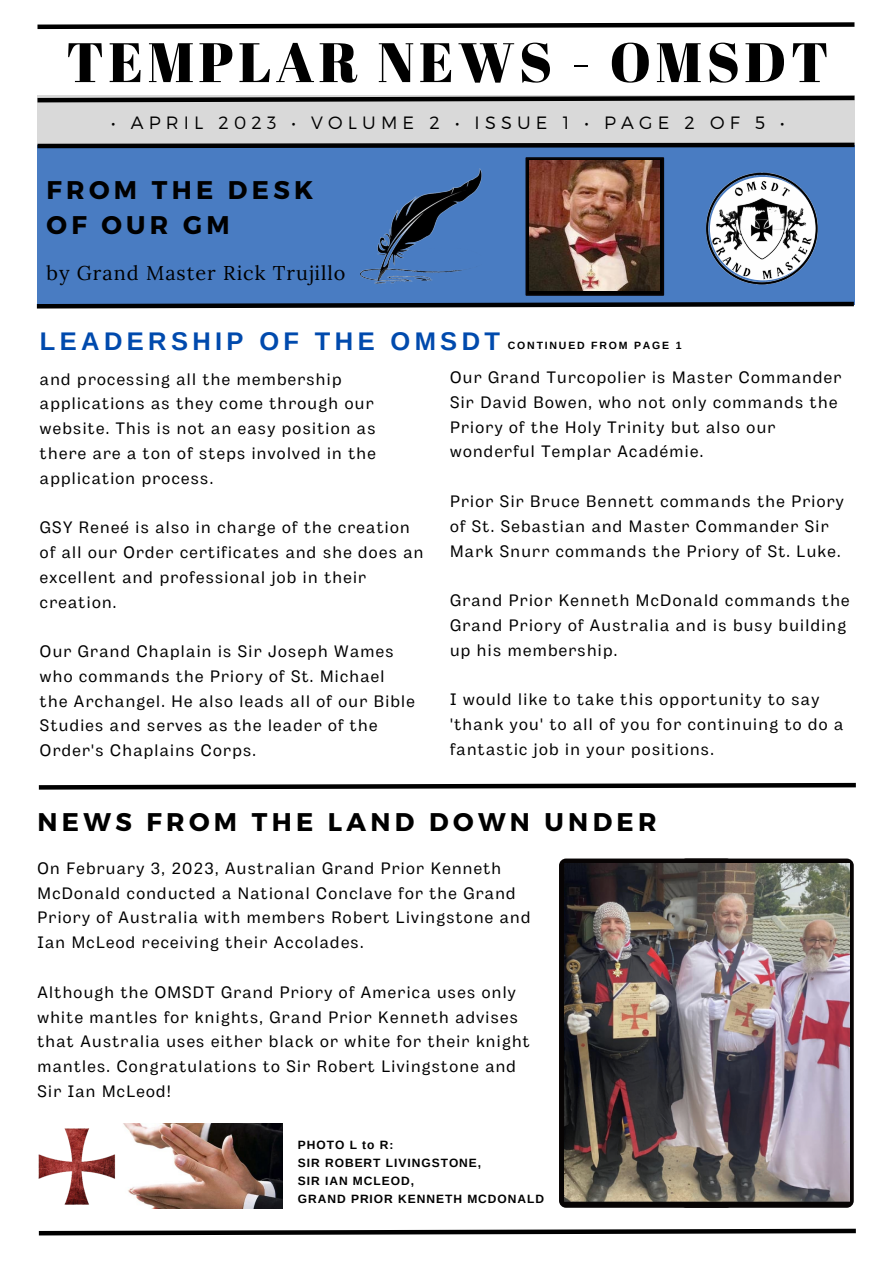
<style>
.page{position:relative;width:894px;height:1264px;background:#fff}
.page>*{position:absolute;margin:0;border:0;box-sizing:border-box;transform-origin:0 0}
.t1{font:55.5px "Abril Fatface";letter-spacing:.08em;color:#000}
.t2{font:700 25.5px/35px "Montserrat";letter-spacing:.17em;color:#000}
.t3{font:700 25.5px "Arimo";letter-spacing:.17em;color:#004aad}
.t4{font:19.8px "Lora";letter-spacing:.05em;color:#000}
.t5{font:300 17.85px "Montserrat";letter-spacing:.29em;color:#000}
.t6{font:16.5px/24.8px "Body Grotesque";letter-spacing:.08em;color:#000}
.t7{font:700 12px/18px "Arimo";letter-spacing:.08em;color:#000}
.t8{font:700 10.5px "Arimo";letter-spacing:.17em;color:#000}
</style>
<div class="page">
<div style="left:37px;top:145px;width:817px;height:159px;background:#497cc2"></div>
<svg style="left:37px;top:22px;width:818px;height:8px"></svg>
<svg style="left:38px;top:1228px;width:818px;height:8px"></svg>
<svg style="left:38px;top:782px;width:818px;height:8px"></svg>
<svg style="left:679px;top:858px;width:174px;height:349px;background:#2a2627"></svg>
<div style="left:559px;top:858px;width:174px;height:349px;background:#070404;border-radius:7px"></div>
<img style="left:564px;top:863px;width:285px;height:337px">
<img style="left:123px;top:1123px;width:160px;height:85px">
<img style="left:38px;top:1128px;width:78px;height:77px">
<div style="left:37px;top:96px;width:817px;height:49px;background:#d9d9d9"></div>
<svg style="left:37px;top:140px;width:818px;height:10px"></svg>
<svg style="left:36px;top:157px;width:819px;height:152px"></svg>
<svg style="left:37px;top:95px;width:818px;height:10px"></svg>
<h1 class="t1" style="left:66px;top:23px;width:763px">TEMPLAR NEWS - OMSDT</h1>
<p class="t5" style="left:111px;top:111px;width:674px">• APRIL 2023 • VOLUME 2 • ISSUE 1 • PAGE 2 OF 5 •</p>
<h2 class="t2" style="left:46px;top:171px;width:268px">FROM THE DESK<br>OF OUR GM</h2>
<p class="t4" style="left:46px;top:260px;width:300px">by Grand Master Rick Trujillo</p>
<h2 class="t3" style="left:40px;top:327px;width:461px">LEADERSHIP OF THE OMSDT</h2>
<p class="t8" style="left:508px;top:340px;width:175px">CONTINUED FROM PAGE 1</p>
<p class="t6" style="left:40px;top:368px;width:337px">and processing all the membership applications as they come through our website. This is not an easy position as there are a ton of steps involved in the application process.</p>
<p class="t6" style="left:40px;top:516px;width:385px">GSY Reneé is also in charge of the creation of all our Order certificates and she does an excellent and professional job in their creation.</p>
<p class="t6" style="left:40px;top:640px;width:376px">Our Grand Chaplain is Sir Joseph Wames who commands the Priory of St. Michael the Archangel. He also leads all of our Bible Studies and serves as the leader of the Order's Chaplains Corps.</p>
<p class="t6" style="left:450px;top:366px;width:392px">Our Grand Turcopolier is Master Commander Sir David Bowen, who not only commands the Priory of the Holy Trinity but also our wonderful Templar Académie.</p>
<p class="t6" style="left:450px;top:490px;width:395px">Prior Sir Bruce Bennett commands the Priory of St. Sebastian and Master Commander Sir<br>Mark Snurr commands the Priory of St. Luke.</p>
<p class="t6" style="left:450px;top:589px;width:401px">Grand Prior Kenneth McDonald commands the<br>Grand Priory of Australia and is busy building up his membership.</p>
<p class="t6" style="left:450px;top:688px;width:394px">I would like to take this opportunity to say 'thank you' to all of you for continuing to do a fantastic job in your positions.</p>
<h2 class="t2" style="left:37px;top:803px;width:620px">NEWS FROM THE LAND DOWN UNDER</h2>
<p class="t6" style="left:37px;top:857px;width:494px">On February 3, 2023, Australian Grand Prior Kenneth McDonald conducted a National Conclave for the Grand Priory of Australia with members Robert Livingstone and Ian McLeod receiving their Accolades.</p>
<p class="t6" style="left:37px;top:981px;width:493px">Although the OMSDT Grand Priory of America uses only white mantles for knights, Grand Prior Kenneth advises that Australia uses either black or white for their knight mantles. Congratulations to Sir Robert Livingstone and Sir Ian McLeod!</p>
<p class="t7" style="left:298px;top:1136px;width:248px">PHOTO L to R:<br>SIR ROBERT LIVINGSTONE,<br>SIR IAN MCLEOD,<br>GRAND PRIOR KENNETH MCDONALD</p>
</div>
